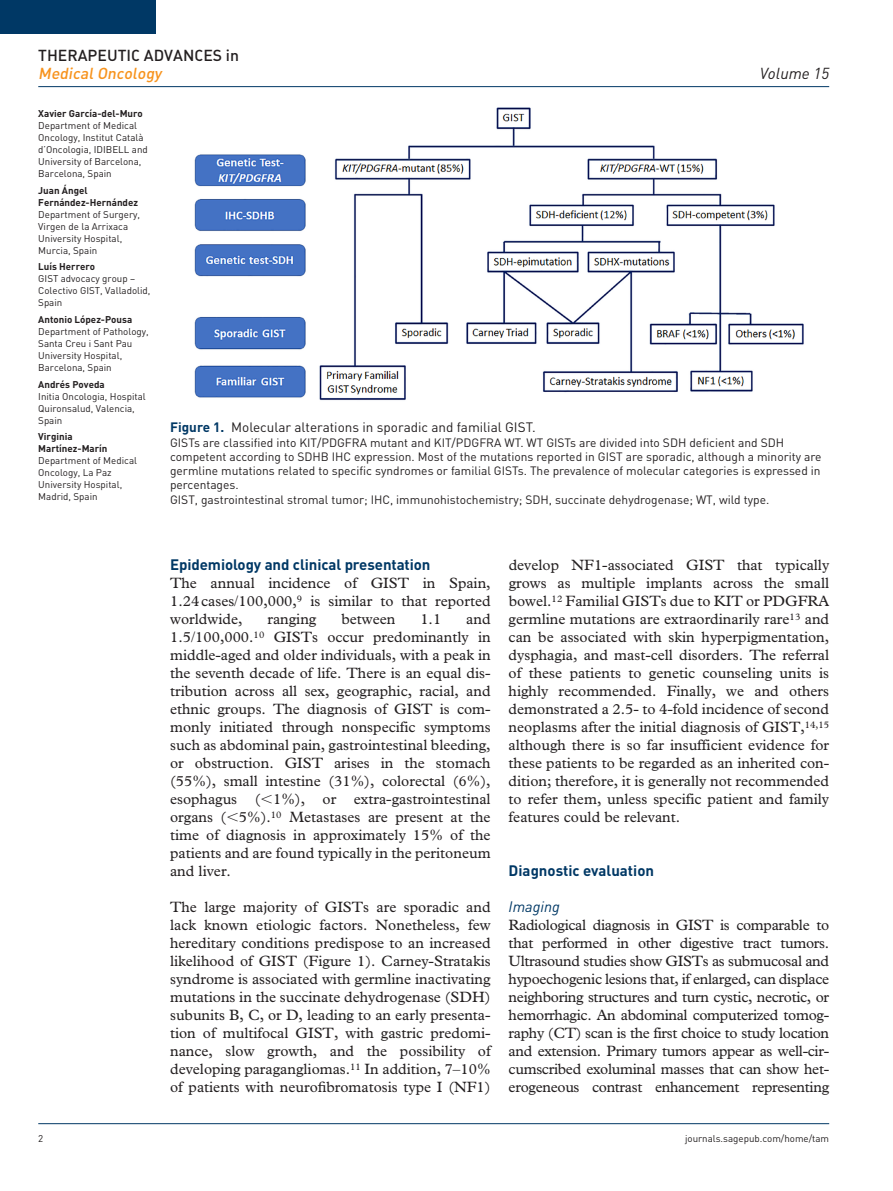
<style>
.page{position:relative;width:893px;height:1191px;background:#fff}
.page>*{position:absolute;margin:0;border:0;box-sizing:border-box;transform-origin:0 0}
.t1{font:15.75px "DIN Medium Alternate";color:#231f20}
.t2{font:italic 15.75px "DIN Medium Alternate";color:#f7931d}
.t3{font:italic 15.75px "DIN";color:#231f20}
.t4{font:15px/18px "Plantin Std";color:#231f20;text-align:justify}
.t5{font:700 15px "DIN";letter-spacing:-.005em;color:#003865}
.t6{font:italic 15px "DIN";color:#003865}
.t7{font:13.5px "DIN";color:#231f20}
.t8{font:12px/14.2px "DIN";color:#231f20}
.t9{font:9.75px/12px "DIN";color:#231f20}
.t10{font:700 9.75px/12px "DIN";color:#231f20}
.s1{font-weight:700;color:#003865}
</style>
<div class="page">
<hr style="left:38px;top:86px;width:791px;height:1px;background:#003865">
<hr style="left:38px;top:1123px;width:791px;height:1px;background:#003865">
<div style="left:0;top:0;width:155px;height:34px;background:#003865"></div>
<img style="left:194px;top:107px;width:610px;height:293px">
<p class="t1" style="left:38px;top:45px;width:202px">THERAPEUTIC ADVANCES IN</p>
<p class="t2" style="left:38px;top:63px;width:125px">MedicalOncology</p>
<p class="t3" style="left:760px;top:63px;width:71px">Volume 15</p>
<p class="t10" style="left:38px;top:107px;width:106px">Xavier García-del-Muro</p>
<p class="t9" style="left:38px;top:120px;width:111px">Department of Medical<br>Oncology, Institut Català d’Oncologia, IDIBELL and<br>University of Barcelona,<br>Barcelona, Spain</p>
<p class="t10" style="left:38px;top:184px;width:101px">Juan Ángel<br>Fernández-Hernández</p>
<p class="t9" style="left:38px;top:208px;width:103px">Department of Surgery,<br>Virgen de la Arrixaca<br>University Hospital,<br>Murcia, Spain</p>
<p class="t10" style="left:38px;top:260px;width:58px">Luís Herrero</p>
<p class="t9" style="left:38px;top:273px;width:114px">GIST advocacy group –<br>Colectivo GIST, Valladolid,<br>Spain</p>
<p class="t10" style="left:38px;top:313px;width:95px">Antonio López-Pousa</p>
<p class="t9" style="left:38px;top:325px;width:112px">Department of Pathology,<br>Santa Creu i Sant Pau<br>University Hospital,<br>Barcelona, Spain</p>
<p class="t10" style="left:38px;top:377px;width:68px">Andrés Poveda</p>
<p class="t9" style="left:38px;top:390px;width:109px">Initia Oncologia, Hospital<br>Quironsalud, Valencia,<br>Spain</p>
<p class="t10" style="left:38px;top:430px;width:71px">Virginia<br>Martínez-Marín</p>
<p class="t9" style="left:38px;top:454px;width:100px">Department of Medical<br>Oncology, La Paz<br>University Hospital,<br>Madrid, Spain</p>
<p class="t7" style="left:170px;top:419px;width:367px"><span class="s1">Figure 1.</span> Molecular alterations in sporadic and familial GIST.</p>
<p class="t8" style="left:170px;top:435px;width:653px">GISTs are classified into KIT/PDGFRA mutant and KIT/PDGFRA WT. WT GISTs are divided into SDH deficient and SDH competent according to SDHB IHC expression. Most of the mutations reported in GIST are sporadic, although a minority are germline mutations related to specific syndromes or familial GISTs. The prevalence of molecular categories is expressed in percentages.<br>GIST, gastrointestinal stromal tumor; IHC, immunohistochemistry; SDH, succinate dehydrogenase; WT, wild type.</p>
<p class="t5" style="left:170px;top:555px;width:262px">Epidemiology and clinical presentation</p>
<p class="t4" style="left:170px;top:574px;width:322px">The annual incidence of GIST in Spain, 1.24cases/100,000,<sup>9</sup> is similar to that reported worldwide,</p>
<p class="t4" style="left:170px;top:610px;width:322px;text-indent:296px">and 1.5/100,000.<sup>10</sup> GISTs occur predominantly in middle-aged and older individuals, with a peak in the seventh decade of life. There is an equal dis&shy;tribution across all sex, geographic, racial, and ethnic groups. The diagnosis of GIST is com&shy;monly initiated through nonspecific symptoms such as abdominal pain, gastrointestinal bleeding, or obstruction. GIST arises in the stomach (55%), small intestine (31%), colorectal (6%), esophagus ( 1%), or extra-gastrointestinal organs ( 5%).<sup>10</sup> Metastases are present at the time of diagnosis in approximately 15% of the patients and are found typically in the peritoneum and liver.</p>
<p class="t4" style="left:170px;top:898px;width:322px">The large majority of GISTs are sporadic and lack known etiologic factors. Nonetheless, few hereditary conditions predispose to an increased likelihood of GIST (Figure 1). Carney-Stratakis syndrome is associated with germline inactivating mutations in the succinate dehydrogenase (SDH) subunits B, C, or D, leading to an early presenta&shy;tion of multifocal GIST, with gastric predomi&shy;nance, slow growth, and the possibility of developing paragangliomas.<sup>11</sup> In addition, 7–10% of patients with neurofibromatosis type I (NF1)</p>
<p class="t4" style="left:267px;top:610px;width:51px">ranging</p>
<p class="t4" style="left:341px;top:610px;width:56px">between</p>
<p class="t4" style="left:420px;top:610px;width:22px">1.1</p>
<p class="t4" style="left:509px;top:556px;width:322px">develop NF1-associated GIST that typically grows as multiple implants across the small bowel.<sup>12</sup> Familial GISTs due to KIT or PDGFRA germline mutations are extraordinarily rare<sup>13</sup> and can be associated with skin hyperpigmentation, dysphagia, and mast-cell disorders. The referral of these patients to genetic counseling units is highly recommended. Finally, we and others demonstrated a 2.5- to 4-fold incidence of second neoplasms after the initial diagnosis of GIST,<sup>14,15 </sup>although there is so far insufficient evidence for these patients to be regarded as an inherited con&shy;dition; therefore, it is generally not recommended to refer them, unless specific patient and family features could be relevant.</p>
<p class="t5" style="left:509px;top:861px;width:147px">Diagnostic evaluation</p>
<p class="t6" style="left:509px;top:897px;width:53px">Imaging</p>
<p class="t4" style="left:509px;top:916px;width:322px">Radiological diagnosis in GIST is comparable to that performed in other digestive tract tumors.<br>Ultrasound studies show GISTs as submucosal and hypoechogenic lesions that, if enlarged, can displace neighboring structures and turn cystic, necrotic, or hemorrhagic. An abdominal computerized tomog&shy;raphy (CT) scan is the first choice to study location and extension. Primary tumors appear as well-cir&shy;cumscribed exoluminal masses that can show het&shy;erogeneous contrast enhancement representing</p>
<p class="t9" style="left:38px;top:1132px;width:7px">2</p>
<p class="t9" style="left:685px;top:1132px;width:146px">journals.sagepub.com/home/tam</p>
</div>
